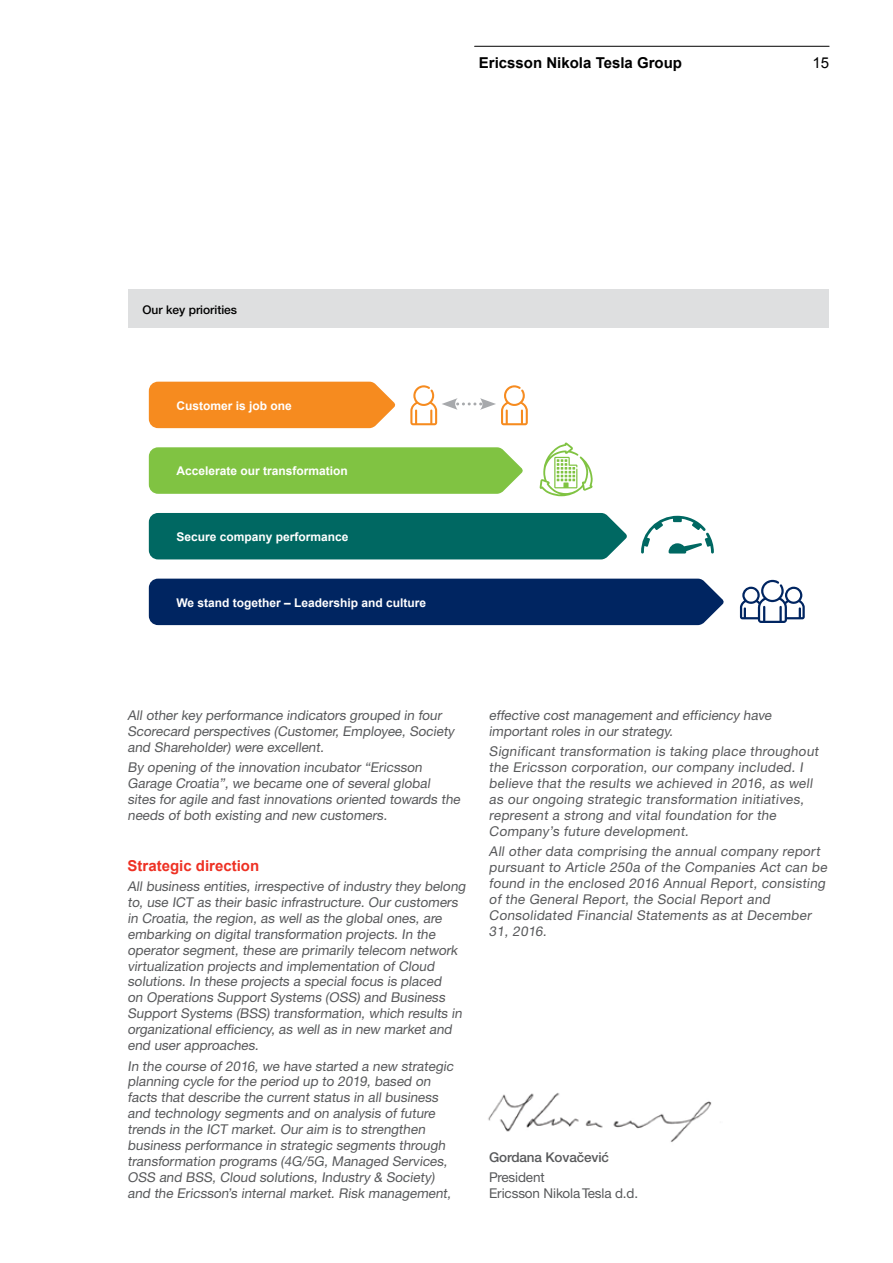
<style>
.page{position:relative;width:893px;height:1263px;background:#fff}
.page>*{position:absolute;margin:0;border:0;box-sizing:border-box;transform-origin:0 0}
.t1{font:700 15px "Arial";color:#000}
.t2{font:700 15px "Arial";color:#ee3124}
.t3{font:15px "Arial";color:#000}
.t4{font:13.5px/15.9px "Ericsson Sans";letter-spacing:-.01em;color:#58595b}
.t5{font:500 13.5px "Ericsson Sans";letter-spacing:-.01em;color:#58595b}
.t6{font:700 12px "Arial";color:#fff}
.t7{font:500 12px "Ericsson Sans";color:#000}
</style>
<div class="page">
<hr style="left:475px;top:46px;width:354px;height:1px;background:#000">
<img style="left:488px;top:1093px;width:224px;height:49px">
<div style="left:149px;top:513px;width:478px;height:46px;background:#006862"></div>
<svg style="left:149px;top:447px;width:374px;height:47px;background:#85c549"></svg>
<div style="left:149px;top:382px;width:247px;height:46px;background:#f68b1f"></div>
<div style="left:149px;top:579px;width:575px;height:46px;background:#002561"></div>
<div style="left:129px;top:289px;width:700px;height:38px;background:#dedfe0"></div>
<svg style="left:740px;top:580px;width:65px;height:43px"></svg>
<svg style="left:540px;top:443px;width:53px;height:53px"></svg>
<svg style="left:410px;top:385px;width:118px;height:40px"></svg>
<svg style="left:641px;top:516px;width:73px;height:37px"></svg>
<p class="t1" style="left:479px;top:53px;width:205px">Ericsson Nikola Tesla Group</p>
<p class="t3" style="left:812px;top:53px;width:18px">15</p>
<p class="t7" style="left:142px;top:303px;width:96px">Our key priorities</p>
<p class="t6" style="left:176px;top:398px;width:117px">Customer is job one</p>
<p class="t6" style="left:176px;top:463px;width:173px">Accelerate our transformation</p>
<p class="t6" style="left:176px;top:529px;width:174px">Secure company performance</p>
<p class="t6" style="left:176px;top:595px;width:251px">We stand together – Leadership and culture</p>
<p class="t4" style="left:128px;top:707px;width:328px">All other key performance indicators grouped in four<br>Scorecard perspectives (Customer, Employee, Society and Shareholder) were excellent.</p>
<p class="t4" style="left:128px;top:759px;width:336px">By opening of the innovation incubator “Ericsson Garage Croatia”, we became one of several global sites for agile and fast innovations oriented towards the needs of both existing and new customers.</p>
<p class="t2" style="left:128px;top:855px;width:133px">Strategic direction</p>
<p class="t4" style="left:128px;top:878px;width:342px">All business entities, irrespective of industry they belong to, use ICT as their basic infrastructure. Our customers in Croatia, the region, as well as the global ones, are embarking on digital transformation projects. In the operator segment, these are primarily telecom network virtualization projects and implementation of Cloud solutions. In these projects a special focus is placed<br>on Operations Support Systems (OSS) and Business Support Systems (BSS) transformation, which results in organizational efficiency, as well as in new market and end user approaches.</p>
<p class="t4" style="left:128px;top:1058px;width:329px">In the course of 2016, we have started a new strategic planning cycle for the period up to 2019, based on facts that describe the current status in all business and technology segments and on analysis of future trends in the ICT market. Our aim is to strengthen business performance in strategic segments through transformation programs (4G/5G, Managed Services, OSS and BSS, Cloud solutions, Industry &amp; Society) and the Ericsson’s internal market. Risk management,</p>
<p class="t4" style="left:489px;top:707px;width:286px">effective cost management and efficiency have important roles in our strategy.</p>
<p class="t4" style="left:489px;top:743px;width:333px">Significant transformation is taking place throughout the Ericsson corporation, our company included. I believe that the results we achieved in 2016, as well as our ongoing strategic transformation initiatives, represent a strong and vital foundation for the Company ’s future development.</p>
<p class="t4" style="left:489px;top:843px;width:342px">All other data comprising the annual company report pursuant to Article 250a of the Companies Act can be found in the enclosed 2016 Annual Report, consisting of the General Report, the Social Report and Consolidated Financial Statements as at December 31, 2016.</p>
<p class="t5" style="left:489px;top:1149px;width:121px">Gordana Kovačević</p>
<p class="t4" style="left:489px;top:1169px;width:151px">President<br>Ericsson Nikola Tesla d.d.</p>
</div>
